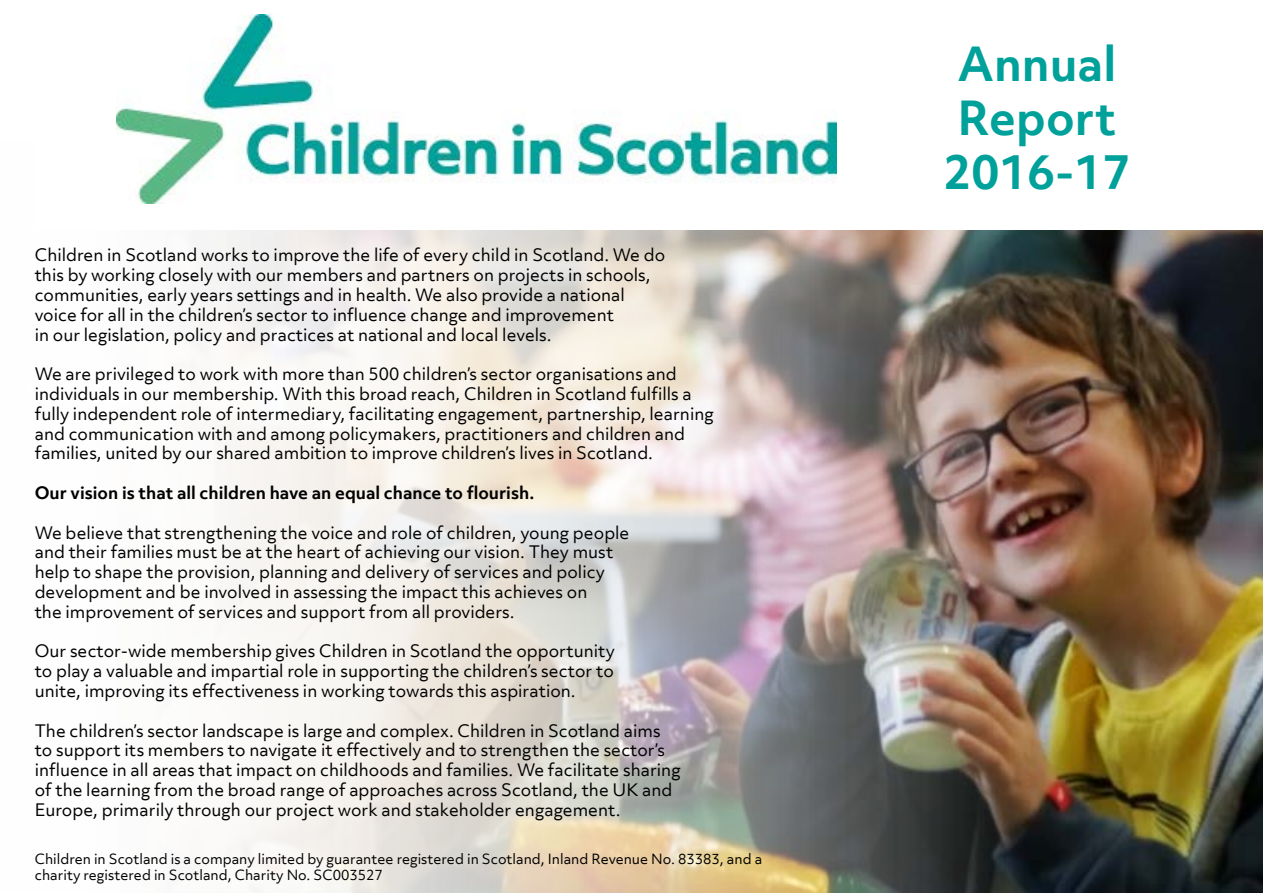
<style>
.page{position:relative;width:1263px;height:893px;background:#fff}
.page>*{position:absolute;margin:0;border:0;box-sizing:border-box;transform-origin:0 0}
.t1{font:700 45px/54px "Objektiv Mk 3";color:#00a19a;text-align:center}
.t2{font:16.5px/19.8px "Objektiv Mk 3";color:#000}
.t3{font:700 16.5px "Objektiv Mk 3";color:#000}
.t4{font:13.5px/16.2px "Objektiv Mk 3";color:#000}
</style>
<div class="page">
<img style="left:215px;top:230px;width:1048px;height:663px">
<img style="left:116px;top:14px;width:720px;height:189px">
<p class="t2" style="left:35px;top:245px;width:632px">Children in Scotland works to improve the life of every child in Scotland. We do this by working closely with our members and partners on projects in schools, communities, early years settings and in health. We also provide a national voice for all in the children’s sector to influence change and improvement<br>in our legislation, policy and practices at national and local levels.</p>
<p class="t2" style="left:35px;top:364px;width:680px">We are privileged to work with more than 500 children’s sector organisations and individuals in our membership. With this broad reach, Children in Scotland fulfills a fully independent role of intermediary, facilitating engagement, partnership, learning and communication with and among policymakers, practitioners and children and families, united by our shared ambition to improve children’s lives in Scotland.</p>
<p class="t3" style="left:35px;top:481px;width:501px">Our vision is that all children have an equal chance to flourish.</p>
<p class="t2" style="left:35px;top:522px;width:596px">We believe that strengthening the voice and role of children, young people and their families must be at the heart of achieving our vision. They must help to shape the provision, planning and delivery of services and policy development and be involved in assessing the impact this achieves on<br>the improvement of services and support from all providers.</p>
<p class="t2" style="left:35px;top:641px;width:582px;text-align:justify">Our sector-wide membership gives Children in Scotland the opportunity to play a valuable and impartial role in supporting the children’s sector to unite, improving its effectiveness in working towards this aspiration.</p>
<p class="t2" style="left:35px;top:720px;width:647px">The children’s sector landscape is large and complex. Children in Scotland aims to support its members to navigate it effectively and to strengthen the sector’s influence in all areas that impact on childhoods and families. We facilitate sharing of the learning from the broad range of approaches across Scotland, the UK and Europe, primarily through our project work and stakeholder engagement.</p>
<p class="t4" style="left:35px;top:851px;width:729px">Children in Scotland is a company limited by guarantee registered in Scotland, Inland Revenue No. 83383, and a charity registered in Scotland, Charity No. SC003527</p>
<h1 class="t1" style="left:943px;top:36px;width:188px">Annual<br>Report<br>2016-17</h1>
</div>
